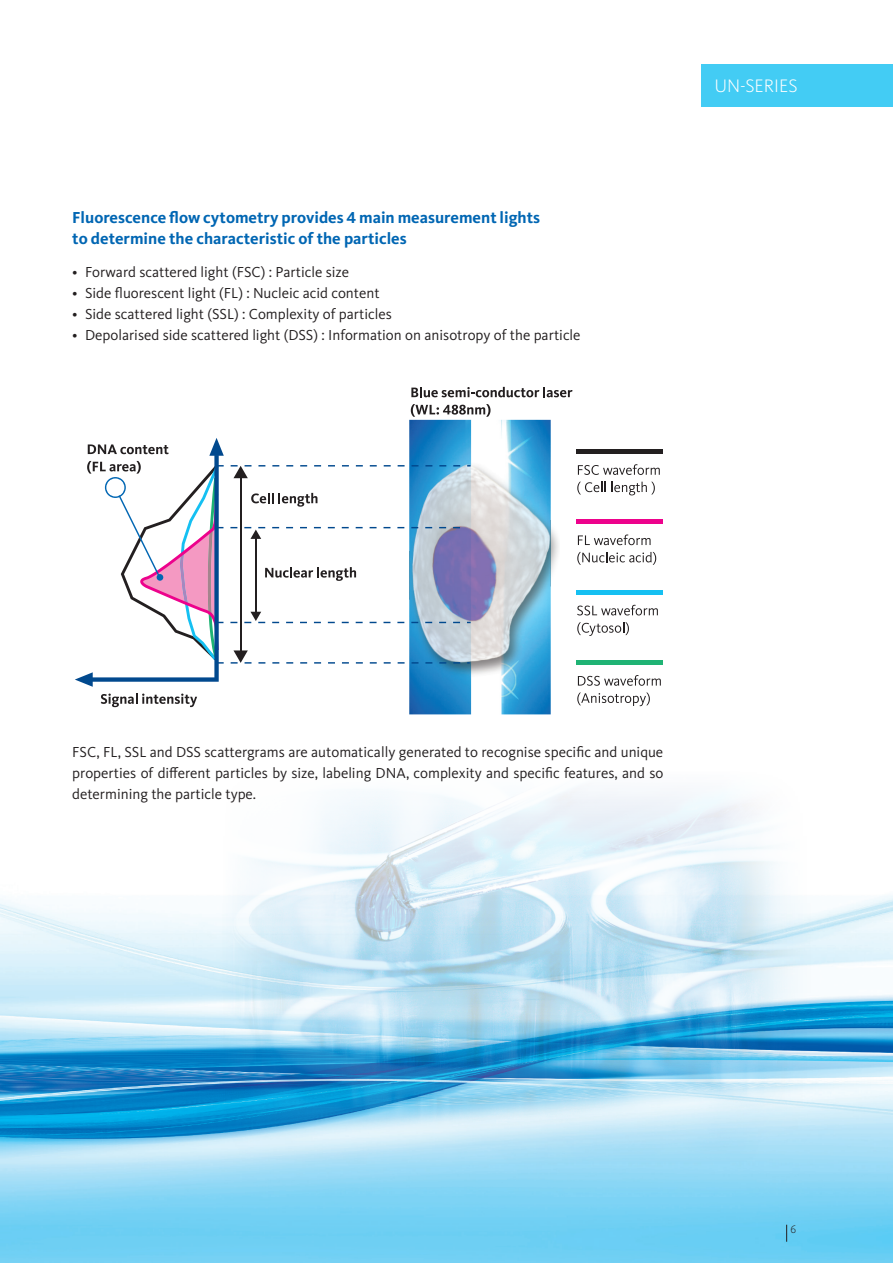
<style>
.page{position:relative;width:893px;height:1263px;background:#fff}
.page>*{position:absolute;margin:0;border:0;box-sizing:border-box;transform-origin:0 0}
.t1{font:300 18.75px "Kievit Pro";color:#fff}
.t2{font:700 16.5px/21px "Kievit Pro";color:#0166b3}
.t3{font:15px/21px "Kievit Pro";color:#231f20;text-align:justify}
.t4{font:300 11.25px "Kievit Pro";color:#231f20}
</style>
<div class="page">
<img style="left:0;top:895px;width:893px;height:368px">
<svg style="left:786px;top:1225px;width:1px;height:17px"></svg>
<div style="left:702px;top:64px;width:191px;height:42px;background:#43ccf4"></div>
<img style="left:92px;top:791px;width:732px;height:391px">
<img style="left:400px;top:420px;width:159px;height:294px">
<svg style="left:411px;top:387px;width:161px;height:10px"></svg>
<svg style="left:411px;top:404px;width:79px;height:13px"></svg>
<svg style="left:578px;top:464px;width:82px;height:11px"></svg>
<svg style="left:577px;top:482px;width:78px;height:13px"></svg>
<div style="left:576px;top:449px;width:87px;height:5px;background:#231f20"></div>
<svg style="left:453px;top:662px;width:7px;height:2px"></svg>
<svg style="left:439px;top:662px;width:7px;height:2px"></svg>
<svg style="left:425px;top:662px;width:7px;height:2px"></svg>
<svg style="left:412px;top:662px;width:6px;height:2px"></svg>
<svg style="left:398px;top:662px;width:7px;height:2px"></svg>
<svg style="left:384px;top:662px;width:7px;height:2px"></svg>
<svg style="left:370px;top:662px;width:7px;height:2px"></svg>
<svg style="left:356px;top:662px;width:7px;height:2px"></svg>
<svg style="left:342px;top:662px;width:7px;height:2px"></svg>
<svg style="left:328px;top:662px;width:7px;height:2px"></svg>
<svg style="left:314px;top:662px;width:7px;height:2px"></svg>
<svg style="left:300px;top:662px;width:7px;height:2px"></svg>
<svg style="left:286px;top:662px;width:7px;height:2px"></svg>
<svg style="left:272px;top:662px;width:7px;height:2px"></svg>
<svg style="left:258px;top:662px;width:7px;height:2px"></svg>
<hr style="left:240px;top:476px;width:1px;height:176px;background:#231f20">
<svg style="left:231px;top:650px;width:20px;height:14px"></svg>
<svg style="left:231px;top:465px;width:20px;height:13px"></svg>
<hr style="left:255px;top:537px;width:1px;height:76px;background:#231f20">
<svg style="left:251px;top:493px;width:66px;height:14px"></svg>
<svg style="left:265px;top:567px;width:91px;height:14px"></svg>
<svg style="left:101px;top:693px;width:96px;height:14px"></svg>
<svg style="left:244px;top:527px;width:21px;height:12px"></svg>
<svg style="left:244px;top:612px;width:21px;height:11px"></svg>
<svg style="left:578px;top:534px;width:73px;height:11px"></svg>
<svg style="left:577px;top:552px;width:79px;height:13px"></svg>
<hr style="left:576px;top:520px;width:87px;height:4px;background:#ed028c">
<svg style="left:577px;top:605px;width:81px;height:10px"></svg>
<svg style="left:577px;top:622px;width:52px;height:14px"></svg>
<hr style="left:576px;top:590px;width:87px;height:4px;background:#15c0f2">
<svg style="left:578px;top:675px;width:83px;height:11px"></svg>
<svg style="left:577px;top:692px;width:73px;height:14px"></svg>
<div style="left:576px;top:660px;width:87px;height:5px;background:#1fb374"></div>
<svg style="left:75px;top:438px;width:149px;height:249px"></svg>
<p class="t2" style="left:72px;top:207px;width:469px">Fluorescence flow cytometry provides 4 main measurement lights to determine the characteristic of the particles</p>
<p class="t3" style="left:72px;top:262px;width:278px">• Forward scattered light (FSC) : Particle size</p>
<p class="t3" style="left:72px;top:283px;width:309px">• Side fluorescent light (FL) : Nucleic acid content</p>
<p class="t3" style="left:72px;top:304px;width:321px">• Side scattered light (SSL) : Complexity of particles</p>
<p class="t3" style="left:72px;top:325px;width:510px">• Depolarised side scattered light (DSS) : Information on anisotropy of the particle</p>
<p class="t1" style="left:714px;top:75px;width:85px">UN-SERIES</p>
<p class="t3" style="left:72px;top:742px;width:593px">FSC, FL, SSL and DSS scattergrams are automatically generated to recognise specific and unique properties of different particles by size, labeling DNA, complexity and specific features, and so determining the particle type.</p>
<p class="t4" style="left:791px;top:1223px;width:7px">6</p>
</div>
